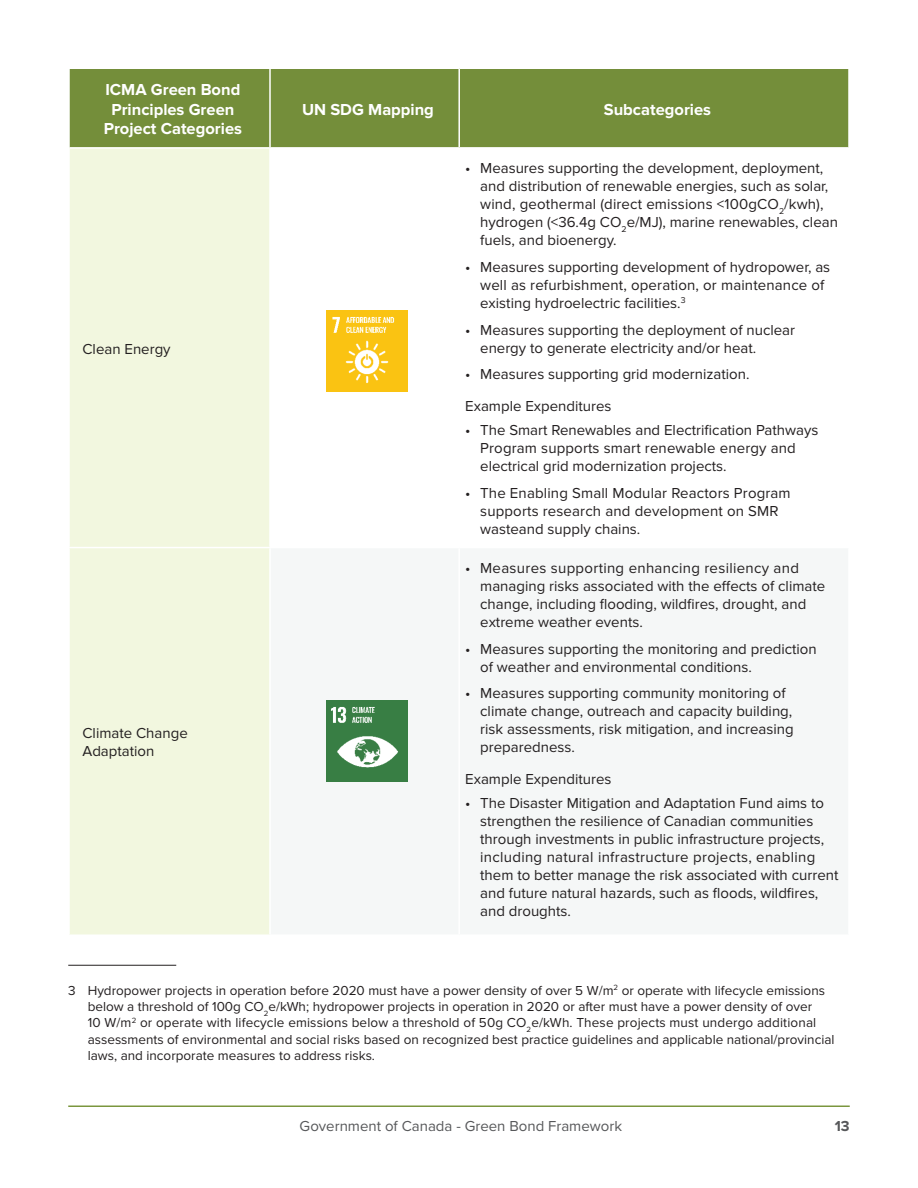
<style>
.page{position:relative;width:918px;height:1188px;background:#fff}
.page>*{position:absolute;margin:0;border:0;box-sizing:border-box;transform-origin:0 0}
.t1{font:700 16.5px/19.8px "Proxima Nova";color:#fff;text-align:center}
.t2{font:15px/18px "Proxima Nova";color:#231f20}
.t3{font:15px "Proxima Nova";color:#57585a}
.t4{font:700 15px "Proxima Nova";color:#57585a}
.t5{font:13.5px/16.2px "Proxima Nova";color:#231f20}
</style>
<div class="page">
<hr style="left:68px;top:1106px;width:782px;height:1px;background:#7b963e">
<div style="left:70px;top:69px;width:778px;height:78px;background:#748e3a"></div>
<div style="left:70px;top:149px;width:199px;height:785px;background:#f2f7df"></div>
<hr style="left:458px;top:69px;width:2px;height:78px;background:#fff">
<hr style="left:269px;top:69px;width:2px;height:78px;background:#fff">
<hr style="left:68px;top:547px;width:202px;height:1px;background:#fff">
<hr style="left:68px;top:965px;width:108px;height:1px;background:#231f20">
<img style="left:326px;top:311px;width:81px;height:81px">
<img style="left:326px;top:700px;width:81px;height:82px">
<p class="t1" style="left:104px;top:80px;width:140px">ICMA Green Bond<br>Principles Green<br>Project Categories</p>
<p class="t2" style="left:82px;top:340px;width:90px">Clean Energy</p>
<p class="t2" style="left:82px;top:725px;width:107px">Climate Change<br>Adaptation</p>
<p class="t1" style="left:302px;top:100px;width:133px">UN SDG Mapping</p>
<p class="t1" style="left:604px;top:100px;width:109px">Subcategories</p>
<p class="t2" style="left:480px;top:160px;width:359px;text-indent:-15px">• Measures supporting the development, deployment, and distribution of renewable energies, such as solar, wind, geothermal (direct emissions &lt;100gCO<sub>2</sub>/kwh), hydrogen (&lt;36.4g CO<sub>2</sub>e/MJ), marine renewables, clean fuels, and bioenergy.</p>
<p class="t2" style="left:480px;top:258px;width:352px;text-indent:-15px">• Measures supporting development of hydropower, as well as refurbishment, operation, or maintenance of existing hydroelectric facilities.<sup>3</sup></p>
<p class="t2" style="left:480px;top:321px;width:316px;text-indent:-15px">• Measures supporting the deployment of nuclear energy to generate electricity and/or heat.</p>
<p class="t2" style="left:465px;top:359px;width:286px;line-height:31.5px">• Measures supporting grid modernization.<br>Example Expenditures</p>
<p class="t2" style="left:480px;top:422px;width:340px;text-indent:-15px">• The Smart Renewables and Electrification Pathways<br>Program supports smart renewable energy and electrical grid modernization projects.</p>
<p class="t2" style="left:480px;top:485px;width:312px;text-indent:-15px">• The Enabling Small Modular Reactors Program supports research and development on SMR wasteand supply chains.</p>
<p class="t2" style="left:480px;top:559px;width:347px;text-indent:-15px">• Measures supporting enhancing resiliency and managing risks associated with the effects of climate change, including flooding, wildfires, drought, and extreme weather events.</p>
<p class="t2" style="left:480px;top:640px;width:338px;text-indent:-15px">• Measures supporting the monitoring and prediction of weather and environmental conditions.</p>
<p class="t2" style="left:480px;top:685px;width:315px;text-indent:-15px">• Measures supporting community monitoring of climate change, outreach and capacity building, risk assessments, risk mitigation, and increasing preparedness.</p>
<p class="t2" style="left:465px;top:770px;width:148px">Example Expenditures</p>
<p class="t2" style="left:480px;top:795px;width:360px;text-indent:-15px">• The Disaster Mitigation and Adaptation Fund aims to strengthen the resilience of Canadian communities through investments in public infrastructure projects, including natural infrastructure projects, enabling them to better manage the risk associated with current and future natural hazards, such as floods, wildfires, and droughts.</p>
<p class="t5" style="left:88px;top:983px;width:748px;text-indent:-19px">3 Hydropower projects in operation before 2020 must have a power density of over 5 W/m<sup>2</sup> or operate with lifecycle emissions below a threshold of 100g CO<sub>2</sub>e/kWh; hydropower projects in operation in 2020 or after must have a power density of over<br>10 W/m<sup>2</sup> or operate with lifecycle emissions below a threshold of 50g CO<sub>2</sub>e/kWh. These projects must undergo additional assessments of environmental and social risks based on recognized best practice guidelines and applicable national/provincial laws, and incorporate measures to address risks.</p>
<p class="t3" style="left:300px;top:1117px;width:324px">Government of Canada - Green Bond Framework</p>
<p class="t4" style="left:835px;top:1117px;width:16px">13</p>
</div>
